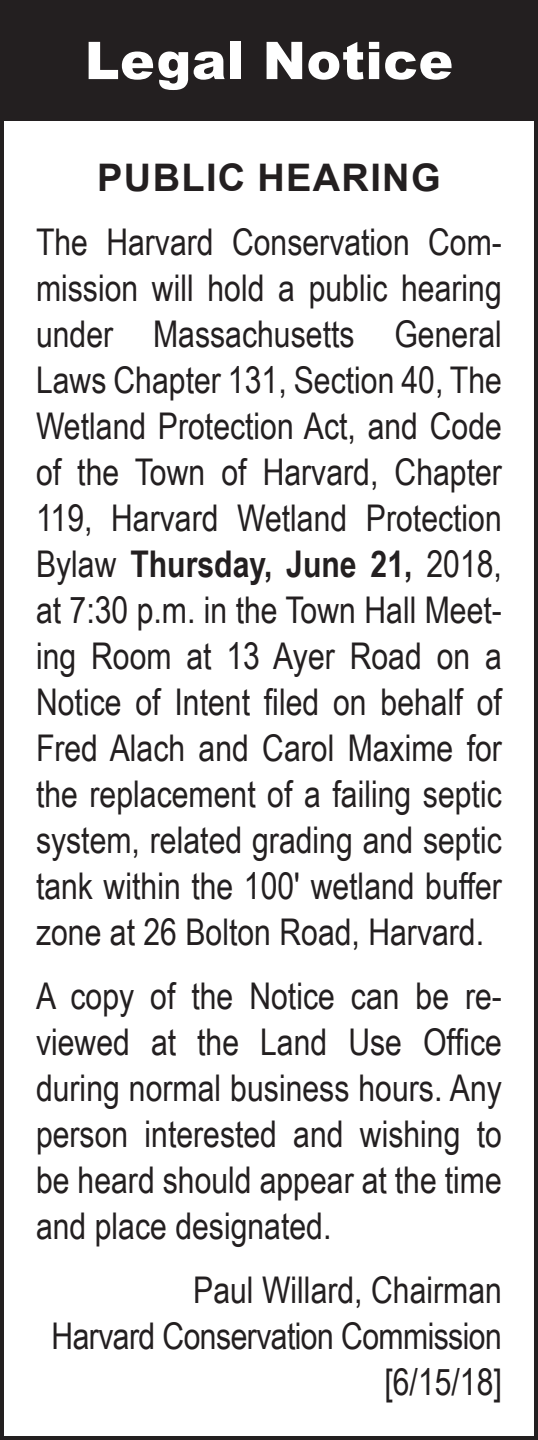
<style>
.page{position:relative;width:538px;height:1440px;background:#fff}
.page>*{position:absolute;margin:0;border:0;box-sizing:border-box;transform-origin:0 0}
.t1{font:900 52px "Arial";letter-spacing:.01em;color:#fff}
.t2{font:700 38px "Arial";letter-spacing:.035em;color:#231f20}
.t3{font:36.8px/46px "Arial Narrow";color:#231f20;text-align:justify}
.s1{font-weight:700}
</style>
<div class="page">
<div style="left:0;top:0;width:538px;height:1440px;border:4px solid #231f20"></div>
<div style="left:0;top:0;width:538px;height:121px;background:#231f20"></div>
<p class="t1" style="left:85px;top:23px;width:370px">Legal Notice</p>
<p class="t2" style="left:97px;top:151px;width:345px">PUBLIC HEARING</p>
<p class="t3" style="left:36px;top:218px;width:467px">The Harvard Conservation Com&shy;mission will hold a public hearing under Massachusetts General Laws Chapter 131, Section 40, The Wetland Protection Act, and Code of the Town of Harvard, Chapter 119, Harvard Wetland Protection Bylaw <span class="s1">Thursday, June 21,</span> 2018, at 7:30 p.m. in the Town Hall Meet&shy;ing Room at 13 Ayer Road on a Notice of Intent filed on behalf of Fred Alach and Carol Maxime for the replacement of a failing septic system, related grading and septic tank within the 100' wetland buffer zone at 26 Bolton Road, Harvard.</p>
<p class="t3" style="left:36px;top:972px;width:467px">A copy of the Notice can be re&shy;viewed at the Land Use Office during normal business hours. Any person interested and wishing to be heard should appear at the time and place designated.</p>
<p class="t3" style="left:193px;top:1266px;width:310px">Paul Willard, Chairman</p>
<p class="t3" style="left:51px;top:1312px;width:452px">Harvard Conservation Commission</p>
<p class="t3" style="left:384px;top:1358px;width:119px">[6/15/18]</p>
</div>
